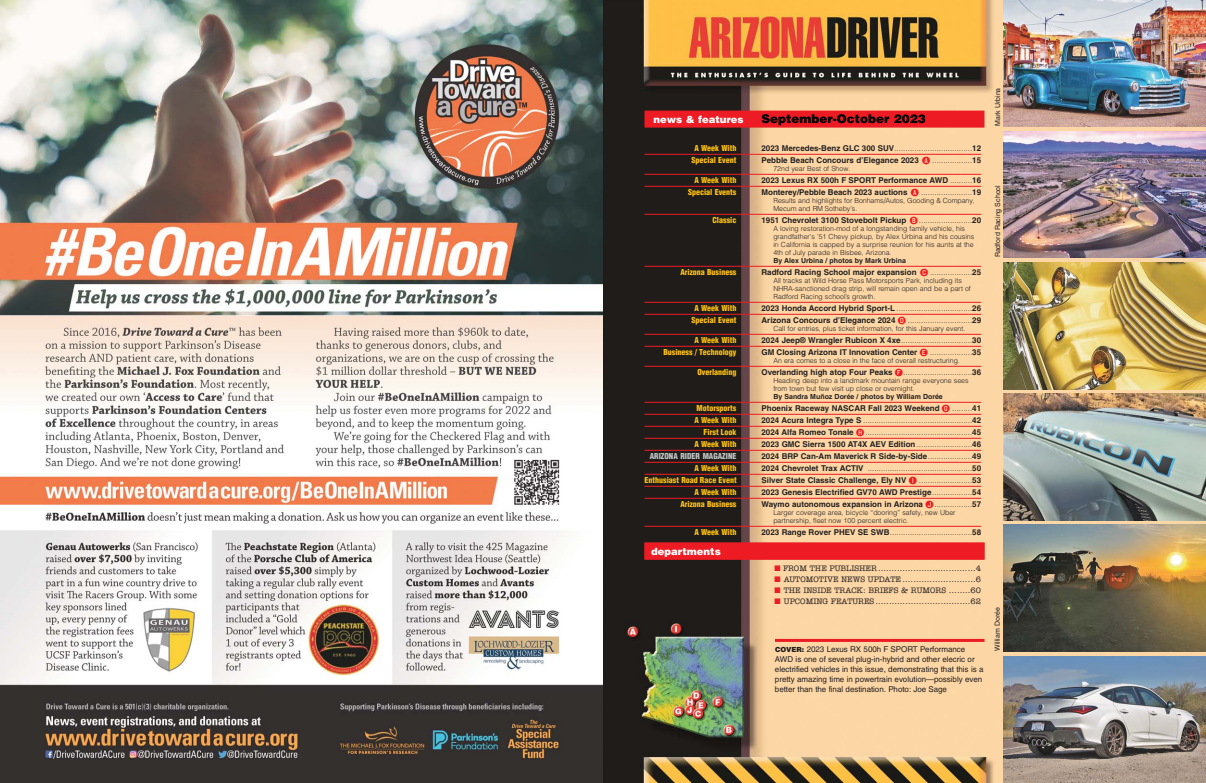
<style>
.page{position:relative;width:1206px;height:783px;background:#fff}
.page>*{position:absolute;margin:0;border:0;box-sizing:border-box;transform-origin:0 0}
.t1{font:900 12px "Helvetica";color:#010000}
.t2{font:900 10px "Helvetica";color:#fff}
.t3{font:700 8px "Helvetica";color:#231f20}
.t4{font:300 8px "Helvetica";color:#231f20}
.t5{font:8px/10px "Helvetica";letter-spacing:-.005em;color:#231f20}
.t6{font:900 condensed 8px "Helvetica";color:#ffc20e}
.t7{font:500 8px "American Typewriter";color:#231f20}
.t8{font:900 condensed 8px "Helvetica";color:#c2c4c6}
.t9{font:300 7px/8px "Helvetica";color:#231f20}
.t10{font:700 7px "Helvetica";color:#231f20}
.t11{font:7px "Helvetica";color:#231f20}
.s1{font-weight:700}
.s2{font-family:"Aviator";font-weight:400;font-size:11px;color:#ed1c24}
.s3{font-weight:300}
.s4{color:#ed1c24}
.s5{font-weight:900;font-size:7px}
</style>
<div class="page">
<img style="left:603px;top:0;width:603px;height:783px">
<div style="left:644px;top:111px;width:340px;height:17px;background:#ed1c24"></div>
<hr style="left:644px;top:154px;width:337px;height:1px;background:#ed1c24">
<hr style="left:644px;top:174px;width:337px;height:1px;background:#ed1c24">
<hr style="left:644px;top:186px;width:337px;height:1px;background:#ed1c24">
<hr style="left:644px;top:214px;width:337px;height:1px;background:#ed1c24">
<hr style="left:644px;top:266px;width:337px;height:1px;background:#ed1c24">
<hr style="left:644px;top:302px;width:337px;height:1px;background:#ed1c24">
<hr style="left:644px;top:314px;width:337px;height:1px;background:#ed1c24">
<hr style="left:644px;top:334px;width:337px;height:1px;background:#ed1c24">
<hr style="left:644px;top:346px;width:337px;height:1px;background:#ed1c24">
<hr style="left:644px;top:366px;width:337px;height:1px;background:#ed1c24">
<hr style="left:644px;top:402px;width:337px;height:1px;background:#ed1c24">
<hr style="left:644px;top:414px;width:337px;height:1px;background:#ed1c24">
<hr style="left:644px;top:426px;width:337px;height:1px;background:#ed1c24">
<hr style="left:644px;top:438px;width:337px;height:1px;background:#ed1c24">
<hr style="left:644px;top:450px;width:337px;height:1px;background:#ed1c24">
<hr style="left:644px;top:462px;width:337px;height:1px;background:#ed1c24">
<hr style="left:644px;top:474px;width:337px;height:1px;background:#ed1c24">
<hr style="left:644px;top:486px;width:337px;height:1px;background:#ed1c24">
<hr style="left:644px;top:498px;width:337px;height:1px;background:#ed1c24">
<hr style="left:644px;top:526px;width:337px;height:1px;background:#ed1c24">
<div style="left:644px;top:543px;width:340px;height:17px;background:#ed1c24"></div>
<img style="left:1003px;top:0;width:203px;height:127px">
<img style="left:1003px;top:131px;width:203px;height:127px">
<img style="left:1003px;top:262px;width:203px;height:127px">
<img style="left:1003px;top:394px;width:203px;height:126px">
<img style="left:1003px;top:525px;width:203px;height:127px">
<img style="left:1003px;top:656px;width:203px;height:127px">
<hr style="left:775px;top:639px;width:210px;height:3px;background:#ed1c24">
<img style="left:0;top:0;width:603px;height:783px">
<p class="t2" style="left:653px;top:115px;width:92px">news &amp; features</p>
<h1 class="t1" style="left:762px;top:114px;width:166px">September-October 2023</h1>
<p class="t6" style="left:694px;top:145px;width:44px">A Week With</p>
<p class="t4" style="left:762px;top:145px;width:221px"><span class="s1">2023 Mercedes-Benz GLC 300 SUV</span>...................................<span class="s1">12</span></p>
<p class="t6" style="left:692px;top:157px;width:46px">Special Event</p>
<p class="t3" style="left:762px;top:157px;width:221px">Pebble Beach Concours d’Elegance 2023 <span class="s2">A</span> <span class="s3">..................</span>15</p>
<p class="t9" style="left:773px;top:165px;width:79px">72nd year Best of Show.</p>
<p class="t6" style="left:694px;top:177px;width:44px">A Week With</p>
<p class="t3" style="left:762px;top:177px;width:221px">2023 Lexus RX 500h F SPORT Performance AWD <span class="s3">..........</span>16</p>
<p class="t6" style="left:688px;top:189px;width:50px">Special Events</p>
<p class="t3" style="left:762px;top:189px;width:221px">Monterey/Pebble Beach 2023 auctions <span class="s2">A</span> <span class="s3">.......................</span>19</p>
<p class="t9" style="left:773px;top:197px;width:203px">Results and highlights for Bonhams/Autos, Gooding &amp; Company,<br>Mecum and RM Sotheby’s.</p>
<p class="t6" style="left:713px;top:217px;width:25px">Classic</p>
<p class="t3" style="left:762px;top:217px;width:221px">1951 Chevrolet 3100 Stovebolt Pickup <span class="s2">B</span><span class="s3">........................</span>20</p>
<p class="t9" style="left:773px;top:225px;width:202px">A loving restoration-mod of a longstanding family vehicle, his grandfather’s ’51 Chevy pickup, by Alex Urbina and his cousins in California is capped by a surprise reunion for his aunts at the 4th of July parade in Bisbee, Arizona.</p>
<p class="t10" style="left:773px;top:258px;width:134px">By Alex Urbina / photos by Mark Urbina</p>
<p class="t6" style="left:681px;top:269px;width:57px">Arizona Business</p>
<p class="t3" style="left:762px;top:269px;width:221px">Radford Racing School major expansion <span class="s2">C</span> <span class="s3">...................</span>25</p>
<p class="t9" style="left:773px;top:277px;width:199px">All tracks at Wild Horse Pass Motorsports Park, including its<br>NHRA-sanctioned drag strip, will remain open and be a part of<br>Radford Racing school’s growth.</p>
<p class="t6" style="left:694px;top:305px;width:44px">A Week With</p>
<p class="t4" style="left:762px;top:305px;width:221px"><span class="s1">2023 Honda Accord Hybrid Sport-L</span> ..................................<span class="s1">26</span></p>
<p class="t6" style="left:692px;top:317px;width:46px">Special Event</p>
<p class="t3" style="left:762px;top:317px;width:221px">Arizona Concours d’Elegance 2024 <span class="s2">D</span> <span class="s3">.............................</span>29</p>
<p class="t9" style="left:773px;top:325px;width:193px">Call for entries, plus ticket information, for this January event.</p>
<p class="t6" style="left:694px;top:337px;width:44px">A Week With</p>
<p class="t4" style="left:762px;top:337px;width:221px"><span class="s1">2024 Jeep® Wrangler Rubicon X 4xe</span>................................<span class="s1">30</span></p>
<p class="t6" style="left:663px;top:349px;width:75px">Business / Technology</p>
<p class="t3" style="left:762px;top:349px;width:221px">GM Closing Arizona IT Innovation Center <span class="s2">E</span> <span class="s3">...................</span>35</p>
<p class="t9" style="left:773px;top:357px;width:188px">An era comes to a close in the face of overall restructuring.</p>
<p class="t6" style="left:697px;top:369px;width:41px">Overlanding</p>
<p class="t4" style="left:762px;top:369px;width:221px"><span class="s1">Overlanding high atop Four Peaks</span> <span class="s2">F</span>...............................<span class="s1">36</span></p>
<p class="t9" style="left:773px;top:377px;width:197px">Heading deep into a landmark mountain range everyone sees from town but few visit up close or overnight.</p>
<p class="t10" style="left:773px;top:394px;width:171px">By Sandra Muñoz Dorée / photos by William Dorée</p>
<p class="t6" style="left:697px;top:405px;width:41px">Motorsports</p>
<p class="t3" style="left:762px;top:405px;width:221px">Phoenix Raceway NASCAR Fall 2023 Weekend <span class="s2">G</span> <span class="s3">.........</span>41</p>
<p class="t6" style="left:694px;top:417px;width:44px">A Week With</p>
<p class="t4" style="left:762px;top:417px;width:221px"><span class="s1">2024 Acura Integra Type S</span> .................................................<span class="s1">42</span></p>
<p class="t6" style="left:704px;top:429px;width:34px">First Look</p>
<p class="t4" style="left:762px;top:429px;width:221px"><span class="s1">2024 Alfa Romeo Tonale</span> <span class="s2">H</span> ................................................<span class="s1">45</span></p>
<p class="t6" style="left:694px;top:441px;width:44px">A Week With</p>
<p class="t3" style="left:762px;top:441px;width:221px">2023 GMC Sierra 1500 AT4X AEV Edition<span class="s3">.........................</span>46</p>
<p class="t8" style="left:650px;top:453px;width:88px">ARIZONA RIDER MAGAZINE</p>
<p class="t3" style="left:762px;top:453px;width:221px">2024 BRP Can-Am Maverick R Side-by-Side<span class="s3">....................</span>49</p>
<p class="t6" style="left:694px;top:465px;width:44px">A Week With</p>
<p class="t4" style="left:762px;top:465px;width:221px"><span class="s1">2024 Chevrolet Trax ACTIV</span> ...............................................<span class="s1">50</span></p>
<p class="t6" style="left:644px;top:477px;width:94px">Enthusiast Road Race Event</p>
<p class="t3" style="left:762px;top:477px;width:221px">Silver State Classic Challenge, Ely NV <span class="s2">I</span> <span class="s3">........................</span>53</p>
<p class="t6" style="left:694px;top:489px;width:44px">A Week With</p>
<p class="t3" style="left:762px;top:489px;width:221px">2023 Genesis Electrified GV70 AWD Prestige<span class="s3">..................</span>54</p>
<p class="t6" style="left:681px;top:501px;width:57px">Arizona Business</p>
<p class="t3" style="left:762px;top:501px;width:221px">Waymo autonomous expansion in Arizona <span class="s2">J</span><span class="s3">.................</span>57</p>
<p class="t9" style="left:773px;top:509px;width:184px">Larger coverage area, bicycle “dooring” safety, new Uber partnership, fleet now 100 percent electric.</p>
<p class="t6" style="left:694px;top:529px;width:44px">A Week With</p>
<p class="t4" style="left:762px;top:529px;width:221px"><span class="s1">2023 Range Rover PHEV SE SWB</span>.....................................<span class="s1">58</span></p>
<p class="t2" style="left:651px;top:547px;width:71px">departments</p>
<p class="t7" style="left:775px;top:565px;width:208px"><span class="s4">■</span> FROM THE PUBLISHER ....................................4</p>
<p class="t7" style="left:775px;top:576px;width:208px"><span class="s4">■</span> AUTOMOTIVE NEWS UPDATE ...........................6</p>
<p class="t7" style="left:775px;top:587px;width:208px"><span class="s4">■</span> THE INSIDE TRACK: BRIEFS &amp; RUMORS ........60</p>
<p class="t7" style="left:775px;top:598px;width:208px"><span class="s4">■</span> UPCOMING FEATURES ...................................62</p>
<p class="t5" style="left:775px;top:645px;width:192px"><span class="s5">COVER:</span> 2023 Lexus RX 500h F SPORT Performance</p>
<p class="t5" style="left:775px;top:655px;width:210px">AWD is one of several plug-in-hybrid and other elecric or electrified vehicles in this issue, demonstrating that this is a pretty amazing time in powertrain evolution—possibly even better than the final destination. Photo: Joe Sage</p>
<p class="t11" style="left:995px;top:126px;width:40px;rotate:-90deg">Mark Urbina</p>
<p class="t11" style="left:995px;top:257px;width:74px;rotate:-90deg">Radford Racing School</p>
<p class="t11" style="left:995px;top:651px;width:45px;rotate:-90deg">William Dorée</p>
</div>
